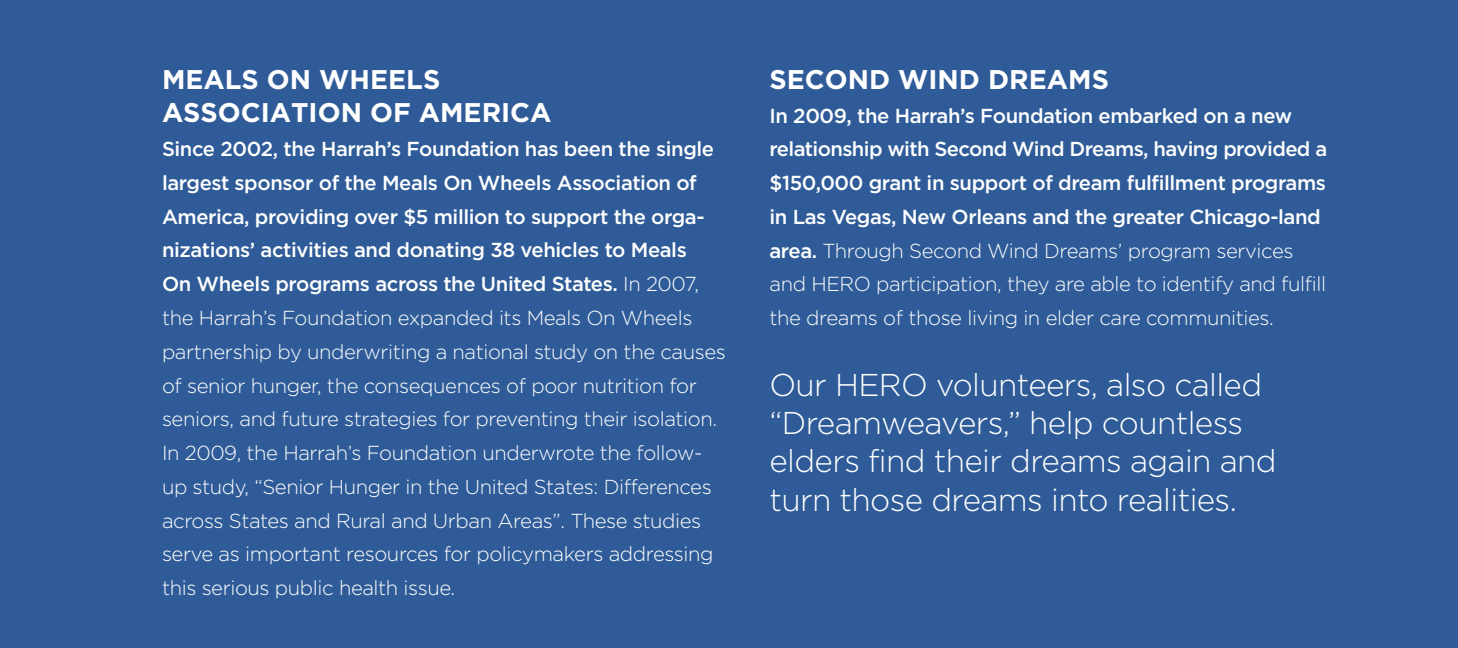
<style>
.page{position:relative;width:1458px;height:648px;background:#2f5c98}
.page>*{position:absolute;margin:0;border:0;box-sizing:border-box;transform-origin:0 0}
.t1{font:300 31.5px/38.2px "Gotham";letter-spacing:-.02em;color:#fff}
.t2{font:700 27px/33.8px "Gotham";color:#fff}
.t3{font:300 20.25px/33.8px "Gotham";letter-spacing:-.02em;color:#fff}
.t4{font:500 20.25px/33.8px "Gotham";letter-spacing:-.02em;color:#fff}
.s1{font-weight:500}
.s2{font-weight:300}
</style>
<div class="page">
<h2 class="t2" style="left:162px;top:62px;width:391px">MEALS ON WHEELS<br>ASSOCIATION OF AMERICA</h2>
<p class="t3" style="left:162px;top:132px;width:565px"><span class="s1">Since 2002, the Harrah’s Foundation has been the single largest sponsor of the Meals On Wheels Association of America, providing over $5 million to support the orga&shy;nizations’ activities and donating 38 vehicles to Meals<br>On Wheels programs across the United States.</span> In 2007, the Harrah’s Foundation expanded its Meals On Wheels partnership by underwriting a national study on the causes of senior hunger, the consequences of poor nutrition for seniors, and future strategies for preventing their isolation.<br>In 2009, the Harrah’s Foundation underwrote the follow&shy;up study, “Senior Hunger in the United States: Differences across States and Rural and Urban Areas”. These studies serve as important resources for policymakers addressing this serious public health issue.</p>
<h2 class="t2" style="left:769px;top:62px;width:341px">SECOND WIND DREAMS</h2>
<p class="t4" style="left:769px;top:98px;width:559px">In 2009, the Harrah’s Foundation embarked on a new relationship with Second Wind Dreams, having provided a $150,000 grant in support of dream fulfillment programs in Las Vegas, New Orleans and the greater Chicago-land area. <span class="s2">Through Second Wind Dreams’ program services and HERO participation, they are able to identify and fulfill the dreams of those living in elder care communities.</span></p>
<h1 class="t1" style="left:769px;top:365px;width:509px">Our HERO volunteers, also called “Dreamweavers,” help countless elders find their dreams again and turn those dreams into realities.</h1>
</div>
